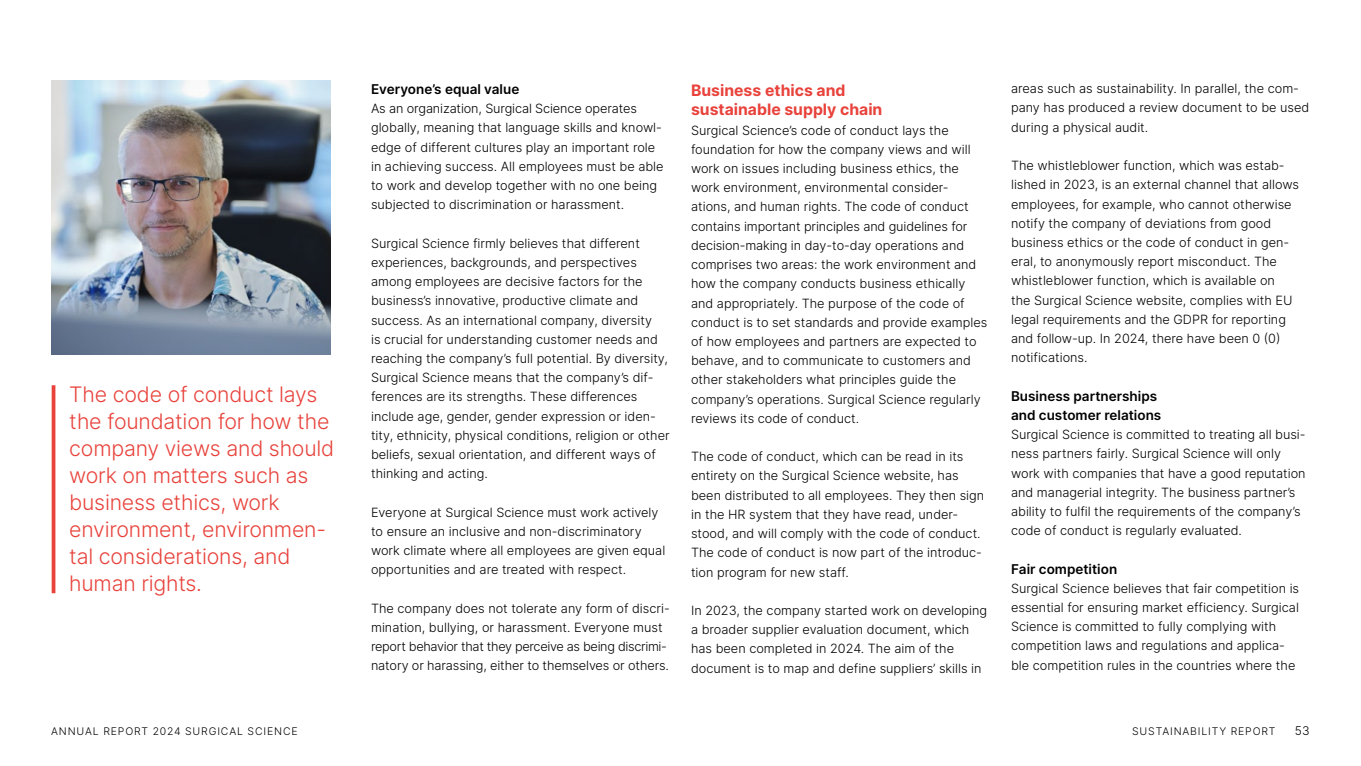
<style>
.page{position:relative;width:1361px;height:766px;background:#fff}
.page>*{position:absolute;margin:0;border:0;box-sizing:border-box;transform-origin:0 0}
.t1{font:300 21.3px/27px "Inter";letter-spacing:-.01em;color:#e8423b}
.t2{font:700 15.75px/19.2px "Inter";color:#e8423b}
.t3{font:600 13.5px/19.2px "Inter";color:#000}
.t4{font:300 12.75px/19.2px "Inter";color:#000}
.t5{font:300 12px "Inter";color:#000}
.t6{font:300 10.5px "Inter";letter-spacing:.08em;color:#000}
</style>
<div class="page">
<hr style="left:52px;top:385px;width:3px;height:208px;background:#e8423b">
<img style="left:51px;top:81px;width:279px;height:274px">
<h1 class="t1" style="left:69px;top:380px;width:266px">The code of conduct lays the foundation for how the company views and should work on matters such as business ethics, work environment, environmen&shy;tal considerations, and human rights.</h1>
<p class="t3" style="left:371px;top:79px;width:150px">Everyone’s equal value</p>
<p class="t4" style="left:371px;top:99px;width:294px">As an organization, Surgical Science operates globally, meaning that language skills and knowl&shy;edge of different cultures play an important role in achieving success. All employees must be able to work and develop together with no one being subjected to discrimination or harassment.</p>
<p class="t4" style="left:371px;top:233px;width:300px">Surgical Science firmly believes that different experiences, backgrounds, and perspectives among employees are decisive factors for the business’s innovative, productive climate and success. As an international company, diversity<br>is crucial for understanding customer needs and reaching the company’s full potential. By diversity, Surgical Science means that the company’s dif&shy;ferences are its strengths. These differences include age, gender, gender expression or iden&shy;tity, ethnicity, physical conditions, religion or other beliefs, sexual orientation, and different ways of thinking and acting.</p>
<p class="t4" style="left:371px;top:502px;width:296px">Everyone at Surgical Science must work actively to ensure an inclusive and non-discriminatory work climate where all employees are given equal opportunities and are treated with respect.</p>
<p class="t4" style="left:371px;top:598px;width:299px">The company does not tolerate any form of discri&shy;mination, bullying, or harassment. Everyone must report behavior that they perceive as being discrimi&shy;natory or harassing, either to themselves or others.</p>
<p class="t2" style="left:691px;top:80px;width:193px">Business ethics and sustainable supply chain</p>
<p class="t4" style="left:691px;top:120px;width:298px">Surgical Science’s code of conduct lays the foundation for how the company views and will work on issues including business ethics, the work environment, environmental consider&shy;ations, and human rights. The code of conduct contains important principles and guidelines for decision-making in day-to-day operations and comprises two areas: the work environment and how the company conducts business ethically and appropriately. The purpose of the code of conduct is to set standards and provide examples of how employees and partners are expected to behave, and to communicate to customers and other stakeholders what principles guide the company’s operations. Surgical Science regularly reviews its code of conduct.</p>
<p class="t4" style="left:691px;top:446px;width:295px">The code of conduct, which can be read in its entirety on the Surgical Science website, has been distributed to all employees. They then sign in the HR system that they have read, under&shy;stood, and will comply with the code of conduct.<br>The code of conduct is now part of the introduc&shy;tion program for new staff.</p>
<p class="t4" style="left:691px;top:600px;width:298px">In 2023, the company started work on developing a broader supplier evaluation document, which has been completed in 2024. The aim of the document is to map and define suppliers’ skills in</p>
<p class="t4" style="left:1011px;top:79px;width:300px">areas such as sustainability. In parallel, the com&shy;pany has produced a review document to be used during a physical audit.</p>
<p class="t4" style="left:1011px;top:156px;width:289px">The whistleblower function, which was estab&shy;lished in 2023, is an external channel that allows employees, for example, who cannot otherwise notify the company of deviations from good business ethics or the code of conduct in gen&shy;eral, to anonymously report misconduct. The whistleblower function, which is available on<br>the Surgical Science website, complies with EU legal requirements and the GDPR for reporting and follow-up. In 2024, there have been 0 (0) notifications.</p>
<p class="t3" style="left:1011px;top:385px;width:152px">Business partnerships and customer relations</p>
<p class="t4" style="left:1011px;top:424px;width:296px">Surgical Science is committed to treating all busi&shy;ness partners fairly. Surgical Science will only work with companies that have a good reputation and managerial integrity. The business partner’s ability to fulfil the requirements of the company’s code of conduct is regularly evaluated.</p>
<p class="t3" style="left:1011px;top:558px;width:108px">Fair competition</p>
<p class="t4" style="left:1011px;top:578px;width:289px">Surgical Science believes that fair competition is essential for ensuring market efficiency. Surgical Science is committed to fully complying with competition laws and regulations and applica&shy;ble competition rules in the countries where the</p>
<p class="t6" style="left:51px;top:723px;width:248px">ANNUAL REPORT 2024 SURGICAL SCIENCE</p>
<p class="t6" style="left:1132px;top:723px;width:145px">SUSTAINABILITY REPORT</p>
<p class="t5" style="left:1294px;top:721px;width:17px">53</p>
</div>
